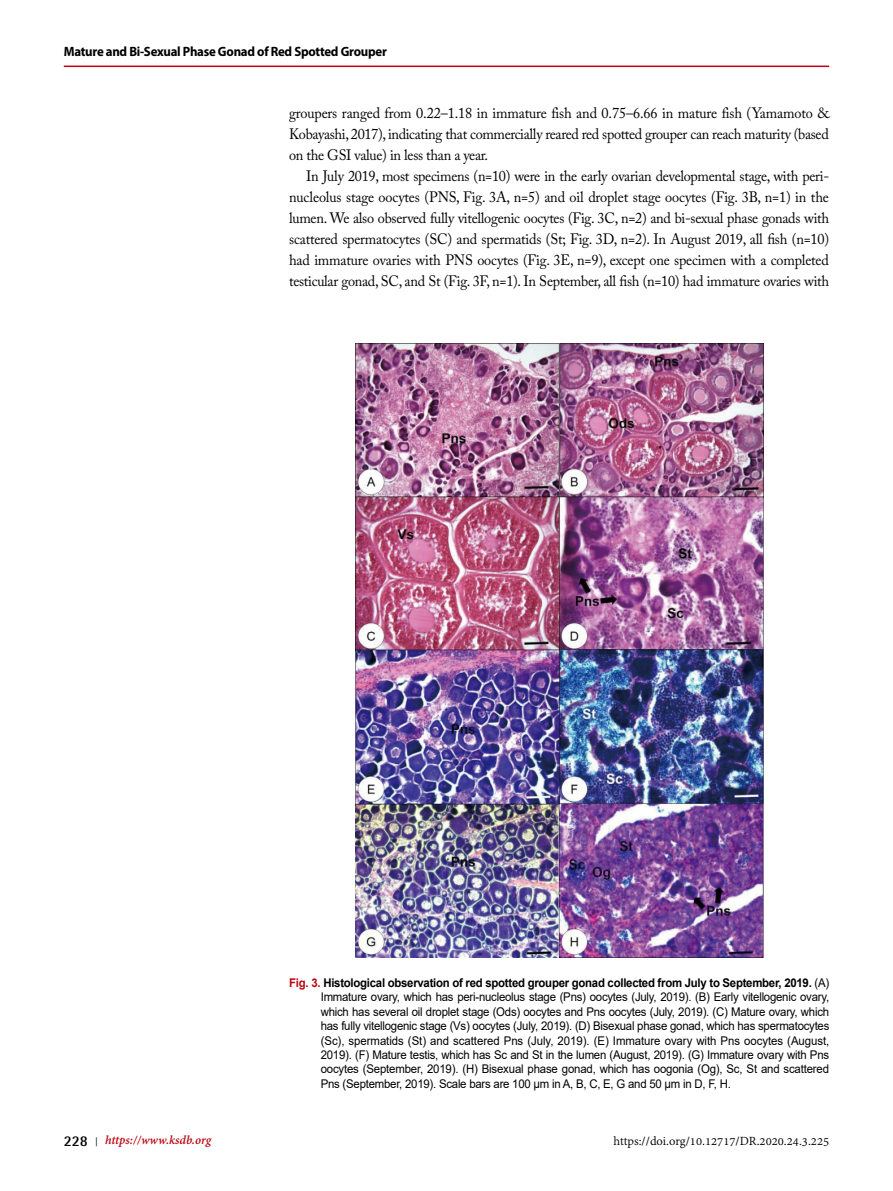
<style>
.page{position:relative;width:893px;height:1191px;background:#fff}
.page>*{position:absolute;margin:0;border:0;box-sizing:border-box;transform-origin:0 0}
.t1{font:15px/21px "Adobe Caslon Pro";letter-spacing:-.02em;color:#000;text-align:justify;scale:.95 1}
.t2{font:700 13.5px "Myriad Pro";letter-spacing:-.02em;color:#000;scale:.95 1}
.t3{font:13.5px "Adobe Devanagari";color:#000}
.t4{font:italic 700 13.5px "Adobe Devanagari";color:#bb0611}
.t5{font:12px/14.4px "Arial";letter-spacing:-.02em;color:#000;text-align:justify;scale:.95 1}
.s1{font-weight:700;color:#bb0611}
.s2{font-weight:700}
.s3{font-family:"Rotis Semi Sans Std";font-style:normal;font-size:15px;color:#000}
.s4{font-family:"Shonar Bangla";font-style:normal;font-size:12px;color:#000}
</style>
<div class="page">
<hr style="left:64px;top:66px;width:765px;height:1px;background:#bb0611">
<img style="left:356px;top:343px;width:408px;height:614px">
<p class="t2" style="left:64px;top:43px;width:342px">Mature and Bi-Sexual Phase Gonad of Red Spotted Grouper</p>
<p class="t1" style="left:289px;top:102px;width:570px">groupers ranged from 0.22–1.18 in immature fish and 0.75–6.66 in mature fish (Yamamoto &amp; Kobayashi, 2017), indicating that commercially reared red spotted grouper can reach maturity (based on the GSI value) in less than a year.</p>
<p class="t1" style="left:289px;top:165px;width:570px;text-indent:17px">In July 2019, most specimens (n=10) were in the early ovarian developmental stage, with peri&shy;nucleolus stage oocytes (PNS, Fig. 3A, n=5) and oil droplet stage oocytes (Fig. 3B, n=1) in the lumen. We also observed fully vitellogenic oocytes (Fig. 3C, n=2) and bi-sexual phase gonads with scattered spermatocytes (SC) and spermatids (St; Fig. 3D, n=2). In August 2019, all fish (n=10) had immature ovaries with PNS oocytes (Fig. 3E, n=9), except one specimen with a completed testicular gonad, SC, and St (Fig. 3F, n=1). In September, all fish (n=10) had immature ovaries with</p>
<p class="t5" style="left:321px;top:975px;width:537px;text-indent:-32px"><span class="s1">Fig. 3.</span> <span class="s2">Histological observation of red spotted grouper gonad collected from July to September, 2019.</span> (A)<br>Immature ovary, which has peri-nucleolus stage (Pns) oocytes (July, 2019). (B) Early vitellogenic ovary, which has several oil droplet stage (Ods) oocytes and Pns oocytes (July, 2019). (C) Mature ovary, which has fully vitellogenic stage (Vs) oocytes (July, 2019). (D) Bisexual phase gonad, which has spermatocytes (Sc), spermatids (St) and scattered Pns (July, 2019). (E) Immature ovary with Pns oocytes (August, 2019). (F) Mature testis, which has Sc and St in the lumen (August, 2019). (G) Immature ovary with Pns oocytes (September, 2019). (H) Bisexual phase gonad, which has oogonia (Og), Sc, St and scattered Pns (September, 2019). Scale bars are 100 μm in A, B, C, E, G and 50 μm in D, F, H.</p>
<p class="t4" style="left:64px;top:1132px;width:149px"><span class="s3">228</span> <span class="s4">|</span> https://www.ksdb.org</p>
<p class="t3" style="left:614px;top:1133px;width:217px">https://doi.org/10.12717/DR.2020.24.3.225</p>
</div>
